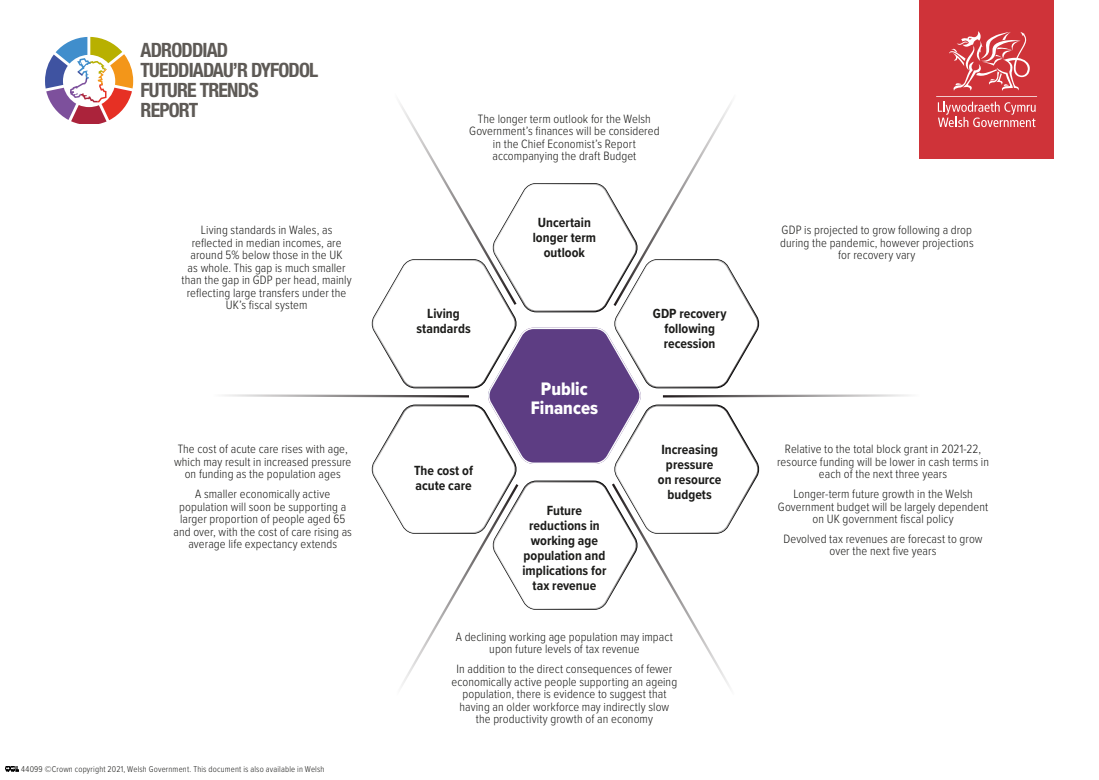
<style>
.page{position:relative;width:1099px;height:780px;background:#fff}
.page>*{position:absolute;margin:0;border:0;box-sizing:border-box;transform-origin:0 0}
.t1{font:700 condensed 22.62px/22.6px "Helvetica Neue LT Std";letter-spacing:-.04em;color:#555554}
.t2{font:700 condensed 19.75px/19.8px "Helvetica Neue LT Std";letter-spacing:-.04em;color:#5e5a56}
.t3{font:18.75px/18.8px "Proxima Nova Cond Extrabld";color:#fff;text-align:center}
.text{font:700 13.75px/15px "Proxima Nova Cond";letter-spacing:.005em;color:#1c1c1a;text-align:center}
.text-2{font:300 12.5px/12.5px "Proxima Nova Cond";letter-spacing:.005em;color:#1c1c1a;text-align:center}
.t4{font:300 8.75px "Proxima Nova Cond";letter-spacing:.02em;color:#1c1c1a}
</style>
<div class="page">
<div style="left:919px;top:0;width:134px;height:158px;background:#cf3339"></div>
<svg style="left:937px;top:31px;width:101px;height:97px"></svg>
<hr style="left:936px;top:96px;width:101px;height:1px;background:#fff">
<svg style="left:45px;top:37px;width:88px;height:87px"></svg>
<svg style="left:6px;top:766px;width:13px;height:6px"></svg>
<svg style="left:224px;top:101px;width:698px;height:587px"></svg>
<img style="left:488px;top:327px;width:152px;height:137px">
<h2 class="t2" style="left:140px;top:40px;width:179px">ADRODDIAD<br>TUEDDIADAU’R DYFODOL<br>FUTURE TRENDS<br>REPORT</h2>
<h1 class="t1" style="left:131px;top:45px;width:205px">ADRODDIAD<br>TUEDDIADAU’R DYFODOL<br>FUTURE TRENDS<br>REPORT</h1>
<p class="text-2" style="left:469px;top:112px;width:192px">The longer term outlook for the Welsh Government’s finances will be considered in the Chief Economist’s Report accompanying the draft Budget</p>
<p class="text-2" style="left:181px;top:223px;width:172px">Living standards in Wales, as reflected in median incomes, are around 5% below those in the UK<br>as whole. This gap is much smaller than the gap in GDP per head, mainly reflecting large transfers under the<br>UK’s fiscal system</p>
<p class="text" style="left:533px;top:214px;width:65px">Uncertain longer term outlook</p>
<p class="text" style="left:416px;top:305px;width:56px">Living standards</p>
<p class="text-2" style="left:174px;top:442px;width:179px">The cost of acute care rises with age, which may result in increased pressure on funding as the population ages</p>
<p class="text-2" style="left:173px;top:487px;width:180px">A smaller economically active population will soon be supporting a larger proportion of people aged 65 and over, with the cost of care rising as average life expectancy extends</p>
<p class="text" style="left:414px;top:462px;width:60px;text-align:left">The cost of acute care</p>
<p class="t3" style="left:530px;top:379px;width:69px">Public<br>Finances</p>
<p class="text" style="left:522px;top:502px;width:85px">Future reductions in working age population and implications for tax revenue</p>
<p class="text" style="left:652px;top:305px;width:75px">GDP recovery following recession</p>
<p class="text" style="left:657px;top:442px;width:65px">Increasing pressure on resource budgets</p>
<p class="t4" style="left:21px;top:762px;width:305px">44099 ©Crown copyright 2021, Welsh Government. This document is also available in Welsh</p>
<p class="text-2" style="left:456px;top:629px;width:219px">A declining working age population may impact upon future levels of tax revenue</p>
<p class="text-2" style="left:451px;top:662px;width:227px">In addition to the direct consequences of fewer economically active people supporting an ageing population, there is evidence to suggest that having an older workforce may indirectly slow the productivity growth of an economy</p>
<p class="text-2" style="left:780px;top:223px;width:195px">GDP is projected to grow following a drop during the pandemic, however projections for recovery vary</p>
<p class="text-2" style="left:777px;top:442px;width:213px">Relative to the total block grant in 2021-22, resource funding will be lower in cash terms in each of the next three years</p>
<p class="text-2" style="left:778px;top:487px;width:212px">Longer-term future growth in the Welsh<br>Government budget will be largely dependent on UK government fiscal policy</p>
<p class="text-2" style="left:783px;top:531px;width:200px">Devolved tax revenues are forecast to grow over the next five years</p>
</div>
